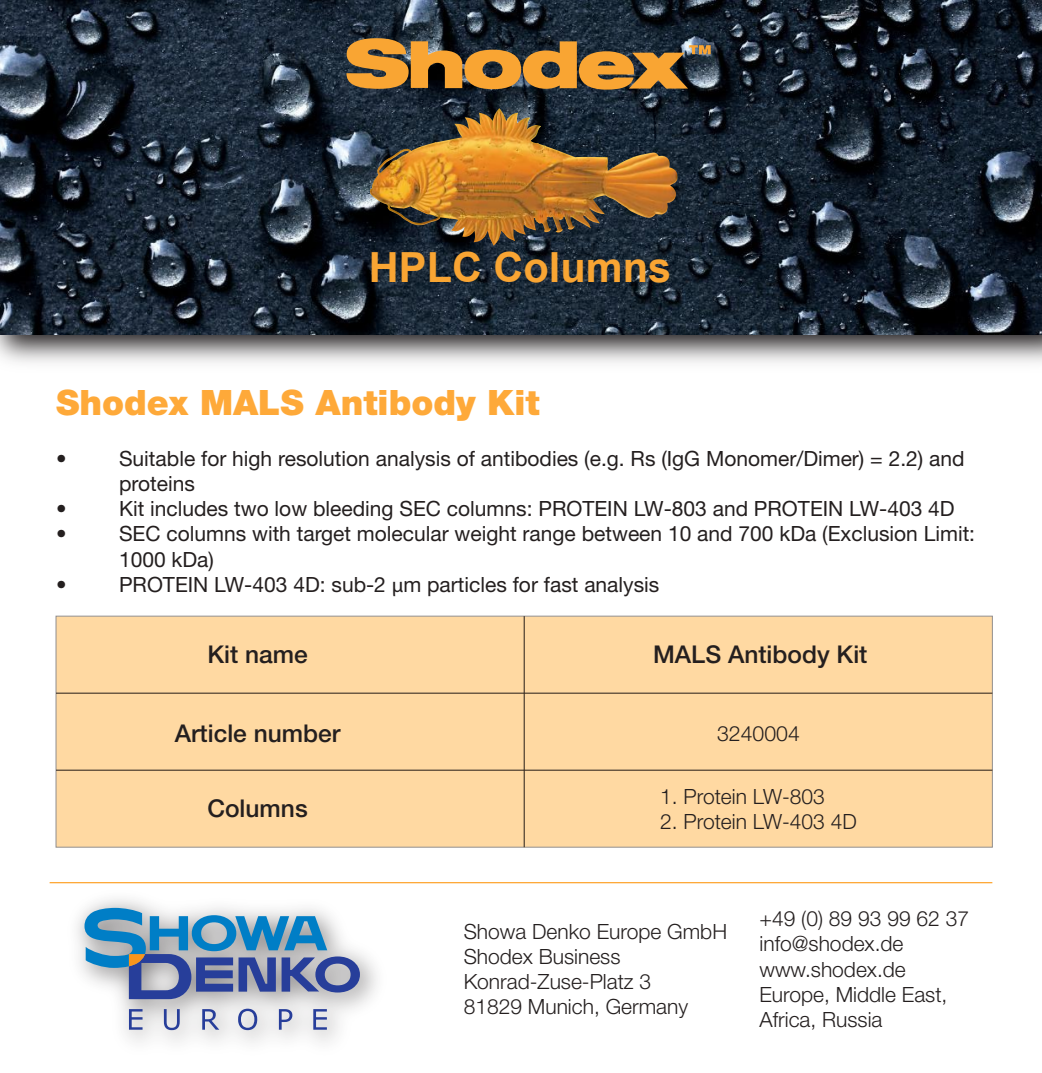
<style>
.page{position:relative;width:1042px;height:1073px;background:#fff}
.page>*{position:absolute;margin:0;border:0;box-sizing:border-box;transform-origin:0 0}
.t1{font:700 41.48px "Arial";color:#f9a533}
.t2{font:900 35px "Helvetica Neue LT Std";color:#fea939}
.t3{font:500 24.5px "Helvetica Neue LT Std";color:#241f1f}
.t4{font:21px/25.2px "Helvetica Neue LT Std";color:#241f1f}
.t5{font:300 21px/25.2px "Helvetica Neue LT Std";color:#241f1f}
.s1{font-family:"Myriad Pro"}
</style>
<div class="page">
<img style="left:0;top:334px;width:1042px;height:29px">
<img style="left:0;top:0;width:1042px;height:334px">
<svg style="left:346px;top:38px;width:364px;height:52px"></svg>
<img style="left:370px;top:113px;width:133px;height:133px">
<hr style="left:50px;top:882px;width:942px;height:1px;background:#fea939">
<img style="left:49px;top:882px;width:357px;height:161px">
<svg style="left:84px;top:908px;width:276px;height:91px"></svg>
<svg style="left:129px;top:1009px;width:14px;height:20px"></svg>
<svg style="left:164px;top:1009px;width:16px;height:21px"></svg>
<svg style="left:202px;top:1009px;width:17px;height:20px"></svg>
<svg style="left:238px;top:1008px;width:19px;height:22px"></svg>
<svg style="left:279px;top:1009px;width:13px;height:20px"></svg>
<svg style="left:313px;top:1009px;width:14px;height:20px"></svg>
<div style="left:56px;top:616px;width:936px;height:231px;background:#ffd9a2"></div>
<hr style="left:56px;top:770px;width:936px;height:1px;background:#241f1f">
<hr style="left:56px;top:693px;width:936px;height:1px;background:#241f1f">
<hr style="left:524px;top:616px;width:1px;height:231px;background:#241f1f">
<h1 class="t1" style="left:369px;top:240px;width:304px">HPLC Columns</h1>
<h2 class="t2" style="left:56px;top:382px;width:485px">Shodex MALS Antibody Kit</h2>
<p class="t4" style="left:56px;top:445px;width:12px">•</p>
<p class="t4" style="left:119px;top:445px;width:847px">Suitable for high resolution analysis of antibodies (e.g. Rs (IgG Monomer/Dimer) = 2.2) and proteins</p>
<p class="t4" style="left:56px;top:496px;width:12px">•</p>
<p class="t4" style="left:119px;top:496px;width:837px">Kit includes two low bleeding SEC columns: PROTEIN LW-803 and PROTEIN LW-403 4D</p>
<p class="t4" style="left:56px;top:521px;width:12px">•</p>
<p class="t4" style="left:119px;top:521px;width:857px">SEC columns with target molecular weight range between 10 and 700 kDa (Exclusion Limit:<br>1000 kDa)</p>
<p class="t4" style="left:56px;top:571px;width:12px">•</p>
<p class="t4" style="left:119px;top:571px;width:542px">PROTEIN LW-403 4D: sub-2 <span class="s1">µ</span>m particles for fast analysis</p>
<p class="t3" style="left:207px;top:640px;width:102px">Kit name</p>
<p class="t3" style="left:175px;top:719px;width:167px">Article number</p>
<p class="t3" style="left:207px;top:794px;width:102px">Columns</p>
<p class="t3" style="left:653px;top:640px;width:216px">MALS Antibody Kit</p>
<p class="t5" style="left:717px;top:720px;width:84px">3240004</p>
<p class="t5" style="left:660px;top:783px;width:166px">1. Protein LW-803</p>
<p class="t5" style="left:660px;top:808px;width:198px">2. Protein LW-403 4D</p>
<p class="t5" style="left:464px;top:918px;width:265px">Showa Denko Europe GmbH<br>Shodex Business<br>Konrad-Zuse-Platz 3<br>81829 Munich, Germany</p>
<p class="t5" style="left:759px;top:905px;width:211px">+49 (0) 89 93 99 62 37 info@shodex.de www.shodex.de<br>Europe, Middle East,<br>Africa, Russia</p>
</div>
